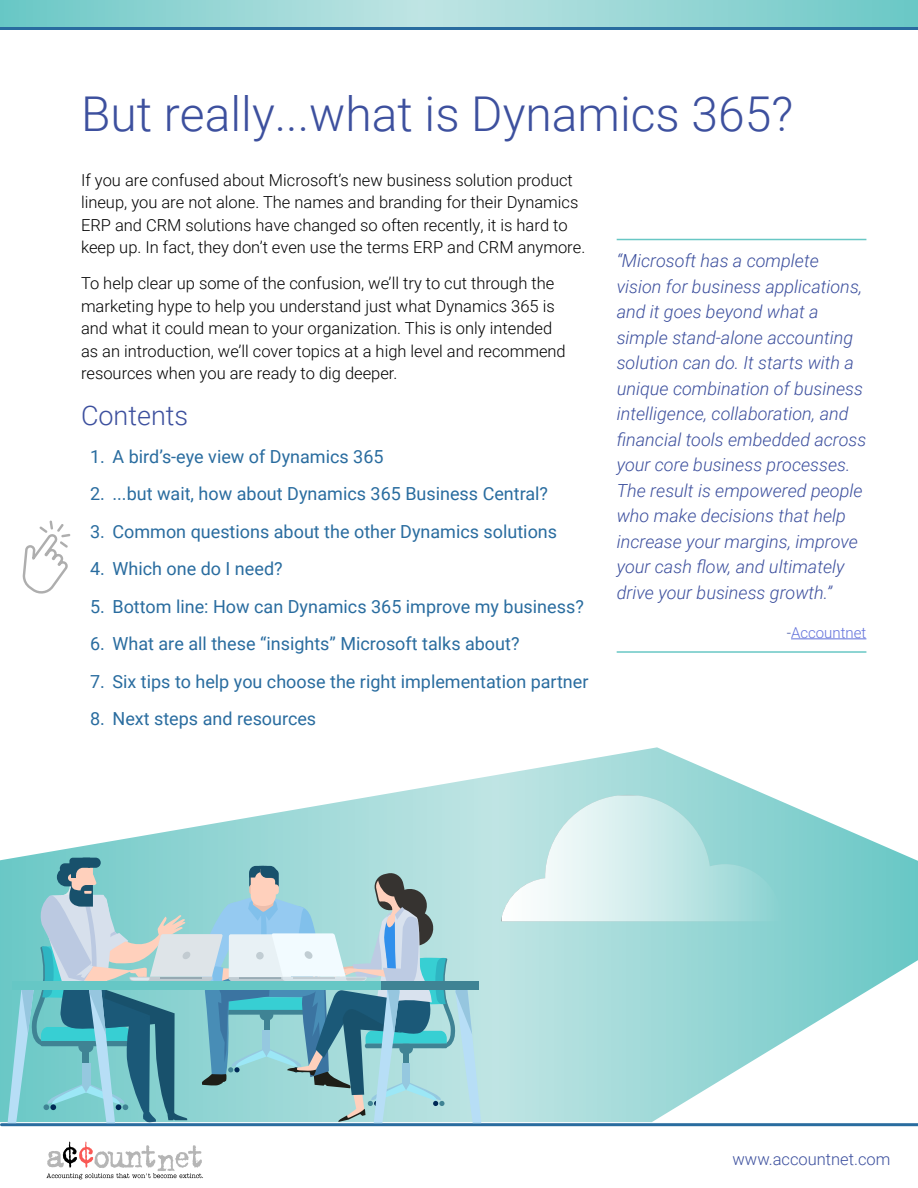
<style>
.page{position:relative;width:918px;height:1188px;background:#fff}
.page>*{position:absolute;margin:0;border:0;box-sizing:border-box;transform-origin:0 0}
.t1{font:300 48px "Roboto";color:#3d509e}
.t2{font:300 27px "Roboto";color:#3d509e}
.t3{font:italic 300 18px/25.5px "Roboto";color:#3d509e}
.t4{font:18px "Roboto";color:#296c9f}
.t5{font:300 16.5px/22.5px "Roboto";color:#000}
.t6{font:300 16.5px "Roboto";color:#3d509e}
.t7{font:300 15px "Roboto";color:#6372db}
.s1{color:#3d509e}
</style>
<div class="page">
<svg style="left:0;top:0;width:918px;height:27px"></svg>
<hr style="left:0;top:27px;width:918px;height:3px;background:#296c9f">
<hr style="left:2px;top:1123px;width:916px;height:3px;background:#296c9f">
<svg style="left:46px;top:1142px;width:157px;height:37px"></svg>
<svg style="left:0;top:747px;width:918px;height:375px"></svg>
<svg style="left:8px;top:858px;width:473px;height:265px"></svg>
<div style="left:215px;top:981px;width:264px;height:8px;background:#3f8394"></div>
<div style="left:12px;top:981px;width:368px;height:8px;background:#66c7c5"></div>
<img style="left:502px;top:796px;width:280px;height:125px">
<svg style="left:22px;top:520px;width:48px;height:74px"></svg>
<hr style="left:617px;top:239px;width:249px;height:1px;background:#68c7c5">
<hr style="left:617px;top:651px;width:249px;height:2px;background:#68c7c5">
<hr style="left:791px;top:638px;width:75px;height:1px;background:#6372db">
<h1 class="t1" style="left:81px;top:81px;width:714px">But really...what is Dynamics 365?</h1>
<p class="t5" style="left:81px;top:168px;width:506px">If you are confused about Microsoft’s new business solution product lineup, you are not alone. The names and branding for their Dynamics ERP and CRM solutions have changed so often recently, it is hard to keep up. In fact, they don’t even use the terms ERP and CRM anymore.</p>
<p class="t5" style="left:81px;top:272px;width:486px">To help clear up some of the confusion, we’ll try to cut through the marketing hype to help you understand just what Dynamics 365 is and what it could mean to your organization. This is only intended as an introduction, we’ll cover topics at a high level and recommend resources when you are ready to dig deeper.</p>
<h2 class="t2" style="left:81px;top:397px;width:109px">Contents</h2>
<p class="t4" style="left:90px;top:444px;width:295px">1. A bird’s-eye view of Dynamics 365</p>
<p class="t4" style="left:90px;top:481px;width:460px">2. ...but wait, how about Dynamics 365 Business Central?</p>
<p class="t4" style="left:90px;top:519px;width:469px">3. Common questions about the other Dynamics solutions</p>
<p class="t4" style="left:90px;top:556px;width:194px">4. Which one do I need?</p>
<p class="t4" style="left:90px;top:594px;width:495px">5. Bottom line: How can Dynamics 365 improve my business?</p>
<p class="t4" style="left:90px;top:631px;width:431px">6. What are all these “insights” Microsoft talks about?</p>
<p class="t4" style="left:90px;top:669px;width:500px">7. Six tips to help you choose the right implementation partner</p>
<p class="t4" style="left:90px;top:706px;width:228px">8. Next steps and resources</p>
<p class="t3" style="left:617px;top:247px;width:251px">“Microsoft has a complete vision for business applications, and it goes beyond what a simple stand-alone accounting solution can do. It starts with a unique combination of business intelligence, collaboration, and financial tools embedded across your core business processes.<br>The result is empowered people who make decisions that help increase your margins, improve your cash flow, and ultimately drive your business growth.”</p>
<p class="t7" style="left:787px;top:622px;width:81px"><span class="s1">-</span>Accountnet</p>
<p class="t6" style="left:733px;top:1147px;width:159px">www.accountnet.com</p>
</div>
